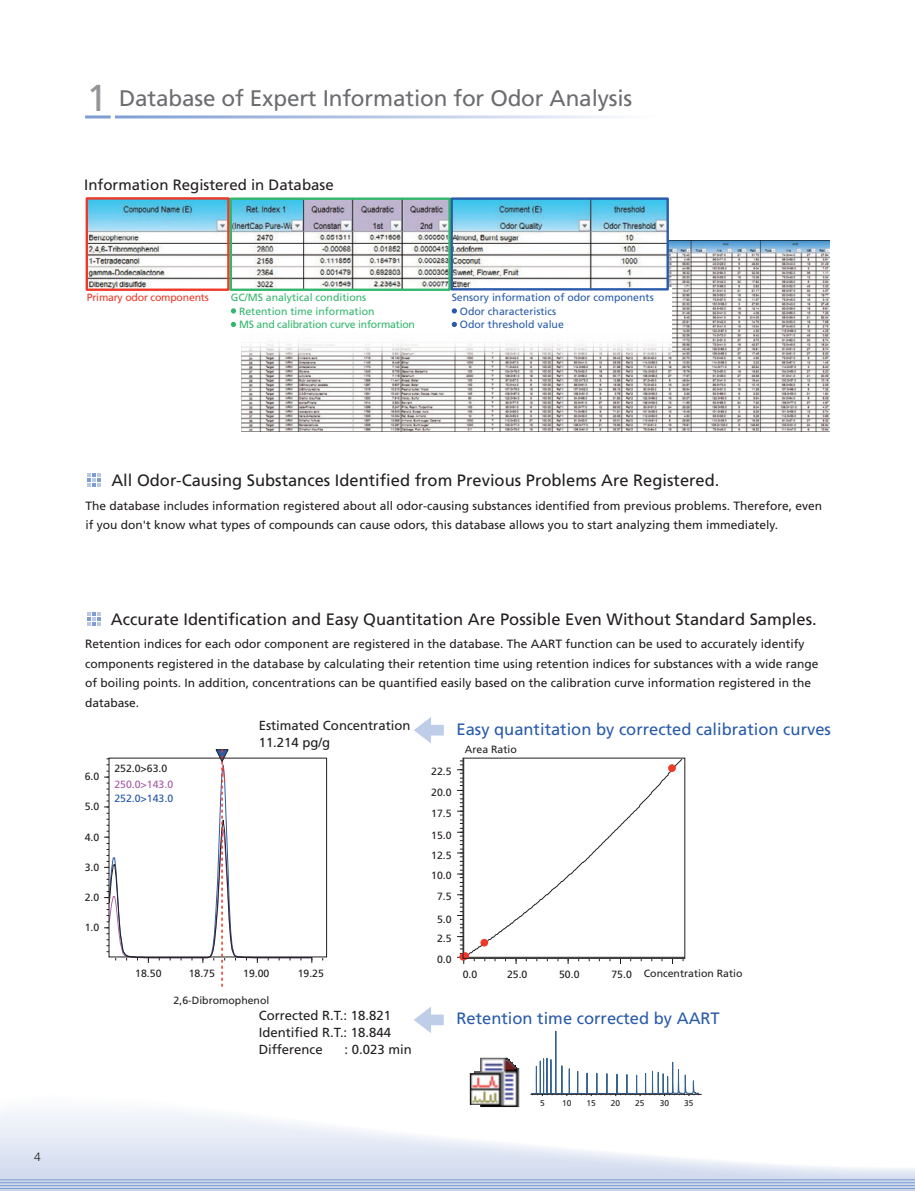
<style>
.page{position:relative;width:915px;height:1191px;background:#fff}
.page>*{position:absolute;margin:0;border:0;box-sizing:border-box;transform-origin:0 0}
.t1{font:22.5px "Frutiger";letter-spacing:-.005em;color:#6c6d70}
.t2{font:16.5px "Frutiger";color:#231f20}
.t3{font:16.5px "Frutiger";color:#295baa}
.t4{font:15px "Frutiger";color:#231f20}
.t5{font:13.2px/17px "Frutiger";color:#231f20}
.t6{font:12px/19.5px "Frutiger";color:#231f20}
.t7{font:300 12px "Frutiger";color:#231f20}
.t8{font:10.5px/22.5px "Frutiger";color:#231f20}
.t9{font:10.5px/13.5px "Frutiger";color:#33b66d}
.t10{font:10.5px/13.5px "Frutiger";color:#295baa}
.t11{font:10.5px "Frutiger";letter-spacing:-.02em;color:#ee3929}
.t12{font:10.5px "Frutiger";color:#2256a6}
.t13{font:10.5px "Frutiger";color:#a55ba4}
.t14{font:8.4px "Frutiger";color:#231f20}
.s1{font-size:37.5px;color:#939598}
.s2{font-family:"Koz Go Pr 6 N"}
</style>
<div class="page">
<svg style="left:0;top:1093px;width:914px;height:97px"></svg>
<hr style="left:0;top:1185px;width:914px;height:1px;background:#7e9ed2">
<hr style="left:0;top:1190px;width:914px;height:1px;background:#7e9ed2">
<hr style="left:0;top:1179px;width:914px;height:1px;background:#7e9ed2">
<hr style="left:0;top:1188px;width:914px;height:1px;background:#7e9ed2">
<hr style="left:0;top:1182px;width:914px;height:1px;background:#7e9ed2">
<hr style="left:85px;top:115px;width:26px;height:3px;background:#7e9ed2">
<svg style="left:531px;top:1030px;width:168px;height:92px"></svg>
<hr style="left:530px;top:1094px;width:171px;height:1px;background:#231f20">
<svg style="left:457px;top:760px;width:226px;height:204px"></svg>
<div style="left:459px;top:953px;width:7px;height:7px;background:#ee3929;border-radius:50%"></div>
<div style="left:459px;top:953px;width:7px;height:7px;border:1px solid #ee3929;border-radius:50%"></div>
<div style="left:462px;top:952px;width:6px;height:7px;background:#ee3929;border-radius:50%"></div>
<div style="left:461px;top:952px;width:7px;height:7px;border:1px solid #ee3929;border-radius:50%"></div>
<div style="left:481px;top:939px;width:6px;height:7px;background:#ee3929;border-radius:50%"></div>
<div style="left:480px;top:939px;width:7px;height:7px;border:1px solid #ee3929;border-radius:50%"></div>
<div style="left:668px;top:765px;width:7px;height:6px;background:#ee3929;border-radius:50%"></div>
<div style="left:668px;top:764px;width:7px;height:7px;border:1px solid #ee3929;border-radius:50%"></div>
<div style="left:462px;top:758px;width:222px;height:200px;border:1px solid #231f20"></div>
<svg style="left:87px;top:612px;width:14px;height:14px"></svg>
<svg style="left:104px;top:749px;width:208px;height:238px"></svg>
<svg style="left:414px;top:717px;width:29px;height:26px"></svg>
<svg style="left:414px;top:1007px;width:29px;height:26px"></svg>
<svg style="left:87px;top:473px;width:14px;height:14px"></svg>
<img style="left:242px;top:240px;width:586px;height:191px">
<svg style="left:230px;top:287px;width:441px;height:69px"></svg>
<svg style="left:231px;top:308px;width:5px;height:5px"></svg>
<svg style="left:231px;top:322px;width:5px;height:5px"></svg>
<svg style="left:451px;top:308px;width:6px;height:5px"></svg>
<svg style="left:451px;top:322px;width:6px;height:5px"></svg>
<img style="left:89px;top:200px;width:576px;height:88px">
<div style="left:86px;top:197px;width:143px;height:94px;border:2px solid #ee3929"></div>
<div style="left:450px;top:197px;width:218px;height:93px;border:2px solid #295baa"></div>
<div style="left:229px;top:197px;width:221px;height:94px;border:2px solid #33b66d"></div>
<img style="left:468px;top:1057px;width:53px;height:53px">
<h1 class="t1" style="left:86px;top:85px;width:547px"><span class="s1">1</span> Database of Expert Information for Odor Analysis</h1>
<p class="t4" style="left:84px;top:176px;width:251px">Information Registered in Database</p>
<p class="t11" style="left:87px;top:291px;width:123px">Primary odor components</p>
<p class="t9" style="left:228px;top:291px;width:188px">GC/MS analytical conditions<br><span class="s2">・</span> Retention time information<br><span class="s2">・</span>MS and calibration curve information</p>
<p class="t10" style="left:449px;top:291px;width:206px">Sensory information of odor components<span class="s2">・</span> Odor characteristics<br><span class="s2">・</span> Odor threshold value</p>
<p class="t7" style="left:34px;top:1150px;width:8px">4</p>
<h2 class="t2" style="left:111px;top:471px;width:609px">All Odor-Causing Substances Identified from Previous Problems Are Registered.</h2>
<p class="t6" style="left:85px;top:495px;width:737px">The database includes information registered about all odor-causing substances identified from previous problems. Therefore, even if you don't know what types of compounds can cause odors, this database allows you to start analyzing them immediately.</p>
<h2 class="t2" style="left:111px;top:609px;width:707px">Accurate Identification and Easy Quantitation Are Possible Even Without Standard Samples.</h2>
<p class="t6" style="left:85px;top:634px;width:734px">Retention indices for each odor component are registered in the database. The AART function can be used to accurately identify components registered in the database by calculating their retention time using retention indices for substances with a wide range of boiling points. In addition, concentrations can be quantified easily based on the calibration curve information registered in the database.</p>
<p class="t8" style="left:85px;top:765px;width:16px">6.0</p>
<p class="t8" style="left:85px;top:795px;width:16px">5.0</p>
<p class="t8" style="left:85px;top:825px;width:16px">4.0</p>
<p class="t8" style="left:85px;top:855px;width:16px">3.0</p>
<p class="t8" style="left:85px;top:886px;width:16px">2.0</p>
<p class="t8" style="left:85px;top:915px;width:16px">1.0</p>
<p class="t8" style="left:114px;top:757px;width:55px">252.0&gt;63.0</p>
<p class="t13" style="left:114px;top:778px;width:60px">250.0&gt;143.0</p>
<p class="t12" style="left:114px;top:792px;width:60px">252.0&gt;143.0</p>
<p class="t5" style="left:258px;top:717px;width:153px">Estimated Concentration<br>11.214 pg/g</p>
<p class="t8" style="left:135px;top:962px;width:28px">18.50</p>
<p class="t8" style="left:189px;top:962px;width:28px">18.75</p>
<p class="t8" style="left:243px;top:962px;width:28px">19.00</p>
<p class="t8" style="left:297px;top:962px;width:28px">19.25</p>
<p class="t8" style="left:173px;top:989px;width:97px">2,6-Dibromophenol</p>
<p class="t5" style="left:258px;top:1006px;width:134px;text-align:justify">Corrected R.T.: 18.821<br>Identified R.T.: 18.844<br>Difference</p>
<p class="t5" style="left:344px;top:1040px;width:69px">: 0.023 min</p>
<h2 class="t3" style="left:456px;top:719px;width:376px">Easy quantitation by corrected calibration curves</h2>
<p class="t8" style="left:431px;top:760px;width:22px">22.5</p>
<p class="t8" style="left:431px;top:780px;width:22px">20.0</p>
<p class="t8" style="left:431px;top:802px;width:22px">17.5<br>15.0</p>
<p class="t8" style="left:431px;top:843px;width:22px">12.5</p>
<p class="t8" style="left:431px;top:864px;width:22px">10.0</p>
<p class="t8" style="left:437px;top:885px;width:16px">7.5<br>5.0</p>
<p class="t8" style="left:437px;top:927px;width:16px">2.5</p>
<p class="t8" style="left:437px;top:948px;width:16px">0.0</p>
<p class="t8" style="left:465px;top:737px;width:53px">Area Ratio</p>
<p class="t8" style="left:462px;top:962px;width:16px">0.0</p>
<p class="t8" style="left:507px;top:962px;width:22px">25.0</p>
<p class="t8" style="left:559px;top:962px;width:22px">50.0</p>
<p class="t8" style="left:611px;top:962px;width:133px">75.0 Concentration Ratio</p>
<h2 class="t3" style="left:456px;top:1009px;width:264px">Retention time corrected by AART</h2>
<p class="t14" style="left:540px;top:1098px;width:6px">5</p>
<p class="t14" style="left:562px;top:1098px;width:11px">10</p>
<p class="t14" style="left:586px;top:1098px;width:11px">15</p>
<p class="t14" style="left:610px;top:1098px;width:11px">20</p>
<p class="t14" style="left:635px;top:1098px;width:11px">25</p>
<p class="t14" style="left:659px;top:1098px;width:11px">30</p>
<p class="t14" style="left:683px;top:1098px;width:11px">35</p>
</div>
